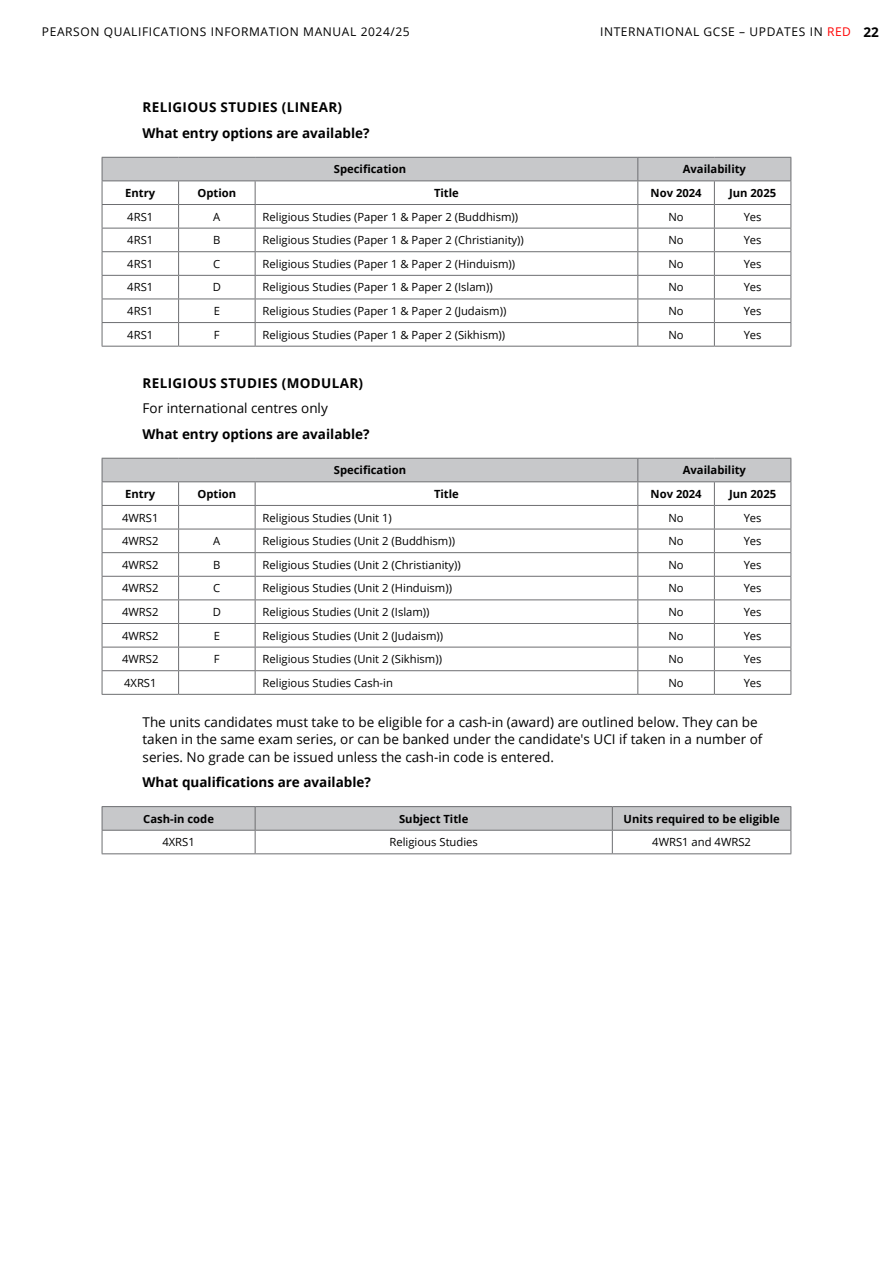
<style>
.page{position:relative;width:893px;height:1263px;background:#fff}
.page>*{position:absolute;margin:0;border:0;box-sizing:border-box;transform-origin:0 0}
.Body_text_with_indent{font:13.5px/17.2px "Open Sans";color:#000}
.Body_text_with_indent-2{font:700 13.5px "Open Sans";color:#000}
.Heading_3_-_Subject{font:700 13.5px "Open Sans";letter-spacing:.025em;color:#000}
.t1{font:12px "Open Sans";letter-spacing:.05em;color:#000}
.table_text_default_tables_title_column{font:11.25px "Open Sans";color:#000}
.table_text_header{font:700 11.25px "Open Sans";color:#000}
.table_text_default_tables{font:11.25px "Open Sans";color:#000}
.s1{color:#f00}
.s2{font-weight:700;font-size:13.5px}
</style>
<div class="page">
<hr style="left:102px;top:346px;width:77px;height:1px;background:#6d6e71">
<hr style="left:179px;top:346px;width:76px;height:1px;background:#6d6e71">
<hr style="left:255px;top:346px;width:383px;height:1px;background:#6d6e71">
<hr style="left:638px;top:346px;width:76px;height:1px;background:#6d6e71">
<hr style="left:714px;top:346px;width:77px;height:1px;background:#6d6e71">
<svg style="left:102px;top:157px;width:689px;height:189px"></svg>
<hr style="left:255px;top:204px;width:383px;height:1px;background:#6d6e71">
<hr style="left:102px;top:694px;width:77px;height:1px;background:#6d6e71">
<hr style="left:179px;top:694px;width:76px;height:1px;background:#6d6e71">
<hr style="left:255px;top:694px;width:383px;height:1px;background:#6d6e71">
<hr style="left:638px;top:694px;width:76px;height:1px;background:#6d6e71">
<hr style="left:714px;top:694px;width:77px;height:1px;background:#6d6e71">
<svg style="left:102px;top:458px;width:689px;height:236px"></svg>
<hr style="left:255px;top:505px;width:383px;height:1px;background:#6d6e71">
<hr style="left:255px;top:853px;width:357px;height:1px;background:#6d6e71">
<hr style="left:255px;top:806px;width:357px;height:1px;background:#6d6e71">
<hr style="left:102px;top:806px;width:153px;height:1px;background:#6d6e71">
<hr style="left:612px;top:806px;width:179px;height:1px;background:#6d6e71">
<hr style="left:612px;top:853px;width:179px;height:1px;background:#6d6e71">
<svg style="left:102px;top:807px;width:689px;height:46px"></svg>
<hr style="left:102px;top:853px;width:153px;height:1px;background:#6d6e71">
<p class="t1" style="left:42px;top:24px;width:369px">PEARSON QUALIFICATIONS INFORMATION MANUAL 2024/25</p>
<p class="t1" style="left:600px;top:24px;width:280px">INTERNATIONAL GCSE – UPDATES IN <span class="s1">RED</span> <span class="s2">22</span></p>
<p class="Heading_3_-_Subject" style="left:143px;top:98px;width:201px">RELIGIOUS STUDIES (LINEAR)</p>
<p class="Body_text_with_indent-2" style="left:143px;top:124px;width:229px">What entry options are available?</p>
<p class="table_text_header" style="left:334px;top:161px;width:74px">Specification</p>
<p class="table_text_header" style="left:683px;top:161px;width:65px">Availability</p>
<p class="table_text_header" style="left:125px;top:185px;width:32px">Entry</p>
<p class="table_text_header" style="left:197px;top:185px;width:40px">Option</p>
<p class="table_text_header" style="left:434px;top:185px;width:26px">Title</p>
<p class="table_text_header" style="left:651px;top:185px;width:53px">Nov 2024</p>
<p class="table_text_header" style="left:729px;top:185px;width:49px">Jun 2025</p>
<p class="table_text_default_tables" style="left:127px;top:209px;width:27px">4RS1</p>
<p class="table_text_default_tables" style="left:213px;top:209px;width:9px">A</p>
<p class="table_text_default_tables_title_column" style="left:263px;top:209px;width:257px">Religious Studies (Paper 1 &amp; Paper 2 (Buddhism))</p>
<p class="table_text_default_tables" style="left:668px;top:209px;width:17px">No</p>
<p class="table_text_default_tables" style="left:744px;top:209px;width:19px">Yes</p>
<p class="table_text_default_tables" style="left:127px;top:232px;width:27px">4RS1</p>
<p class="table_text_default_tables" style="left:213px;top:232px;width:9px">B</p>
<p class="table_text_default_tables_title_column" style="left:263px;top:232px;width:263px">Religious Studies (Paper 1 &amp; Paper 2 (Christianity))</p>
<p class="table_text_default_tables" style="left:668px;top:232px;width:17px">No</p>
<p class="table_text_default_tables" style="left:744px;top:232px;width:19px">Yes</p>
<p class="table_text_default_tables" style="left:127px;top:256px;width:27px">4RS1</p>
<p class="table_text_default_tables" style="left:213px;top:256px;width:9px">C</p>
<p class="table_text_default_tables_title_column" style="left:263px;top:256px;width:254px">Religious Studies (Paper 1 &amp; Paper 2 (Hinduism))</p>
<p class="table_text_default_tables" style="left:668px;top:256px;width:17px">No</p>
<p class="table_text_default_tables" style="left:744px;top:256px;width:19px">Yes</p>
<p class="table_text_default_tables" style="left:127px;top:280px;width:27px">4RS1</p>
<p class="table_text_default_tables" style="left:213px;top:280px;width:10px">D</p>
<p class="table_text_default_tables_title_column" style="left:263px;top:280px;width:232px">Religious Studies (Paper 1 &amp; Paper 2 (Islam))</p>
<p class="table_text_default_tables" style="left:668px;top:280px;width:17px">No</p>
<p class="table_text_default_tables" style="left:744px;top:280px;width:19px">Yes</p>
<p class="table_text_default_tables" style="left:127px;top:303px;width:27px">4RS1</p>
<p class="table_text_default_tables" style="left:214px;top:303px;width:8px">E</p>
<p class="table_text_default_tables_title_column" style="left:263px;top:303px;width:245px">Religious Studies (Paper 1 &amp; Paper 2 (Judaism))</p>
<p class="table_text_default_tables" style="left:668px;top:303px;width:17px">No</p>
<p class="table_text_default_tables" style="left:744px;top:303px;width:19px">Yes</p>
<p class="table_text_default_tables" style="left:127px;top:327px;width:27px">4RS1</p>
<p class="table_text_default_tables" style="left:214px;top:327px;width:7px">F</p>
<p class="table_text_default_tables_title_column" style="left:263px;top:327px;width:244px">Religious Studies (Paper 1 &amp; Paper 2 (Sikhism))</p>
<p class="table_text_default_tables" style="left:668px;top:327px;width:17px">No</p>
<p class="table_text_default_tables" style="left:744px;top:327px;width:19px">Yes</p>
<p class="Heading_3_-_Subject" style="left:143px;top:373px;width:222px">RELIGIOUS STUDIES (MODULAR)</p>
<p class="Body_text_with_indent" style="left:143px;top:399px;width:187px">For international centres only</p>
<p class="Body_text_with_indent-2" style="left:143px;top:425px;width:229px">What entry options are available?</p>
<p class="table_text_header" style="left:334px;top:462px;width:74px">Specification</p>
<p class="table_text_header" style="left:683px;top:462px;width:65px">Availability</p>
<p class="table_text_header" style="left:125px;top:486px;width:32px">Entry</p>
<p class="table_text_header" style="left:197px;top:486px;width:40px">Option</p>
<p class="table_text_header" style="left:434px;top:486px;width:26px">Title</p>
<p class="table_text_header" style="left:651px;top:486px;width:53px">Nov 2024</p>
<p class="table_text_header" style="left:729px;top:486px;width:49px">Jun 2025</p>
<p class="table_text_default_tables" style="left:122px;top:510px;width:38px">4WRS1</p>
<p class="table_text_default_tables_title_column" style="left:263px;top:510px;width:131px">Religious Studies (Unit 1)</p>
<p class="table_text_default_tables" style="left:668px;top:510px;width:17px">No</p>
<p class="table_text_default_tables" style="left:744px;top:510px;width:19px">Yes</p>
<p class="table_text_default_tables" style="left:122px;top:533px;width:38px">4WRS2</p>
<p class="table_text_default_tables" style="left:213px;top:533px;width:9px">A</p>
<p class="table_text_default_tables_title_column" style="left:263px;top:533px;width:194px">Religious Studies (Unit 2 (Buddhism))</p>
<p class="table_text_default_tables" style="left:668px;top:533px;width:17px">No</p>
<p class="table_text_default_tables" style="left:744px;top:533px;width:19px">Yes</p>
<p class="table_text_default_tables" style="left:122px;top:557px;width:38px">4WRS2</p>
<p class="table_text_default_tables" style="left:213px;top:557px;width:9px">B</p>
<p class="table_text_default_tables_title_column" style="left:263px;top:557px;width:200px">Religious Studies (Unit 2 (Christianity))</p>
<p class="table_text_default_tables" style="left:668px;top:557px;width:17px">No</p>
<p class="table_text_default_tables" style="left:744px;top:557px;width:19px">Yes</p>
<p class="table_text_default_tables" style="left:122px;top:581px;width:38px">4WRS2</p>
<p class="table_text_default_tables" style="left:213px;top:581px;width:9px">C</p>
<p class="table_text_default_tables_title_column" style="left:263px;top:581px;width:191px">Religious Studies (Unit 2 (Hinduism))</p>
<p class="table_text_default_tables" style="left:668px;top:581px;width:17px">No</p>
<p class="table_text_default_tables" style="left:744px;top:581px;width:19px">Yes</p>
<p class="table_text_default_tables" style="left:122px;top:604px;width:38px">4WRS2</p>
<p class="table_text_default_tables" style="left:213px;top:604px;width:10px">D</p>
<p class="table_text_default_tables_title_column" style="left:263px;top:604px;width:168px">Religious Studies (Unit 2 (Islam))</p>
<p class="table_text_default_tables" style="left:668px;top:604px;width:17px">No</p>
<p class="table_text_default_tables" style="left:744px;top:604px;width:19px">Yes</p>
<p class="table_text_default_tables" style="left:122px;top:628px;width:38px">4WRS2</p>
<p class="table_text_default_tables" style="left:214px;top:628px;width:8px">E</p>
<p class="table_text_default_tables_title_column" style="left:263px;top:628px;width:182px">Religious Studies (Unit 2 (Judaism))</p>
<p class="table_text_default_tables" style="left:668px;top:628px;width:17px">No</p>
<p class="table_text_default_tables" style="left:744px;top:628px;width:19px">Yes</p>
<p class="table_text_default_tables" style="left:122px;top:651px;width:38px">4WRS2</p>
<p class="table_text_default_tables" style="left:214px;top:651px;width:7px">F</p>
<p class="table_text_default_tables_title_column" style="left:263px;top:651px;width:181px">Religious Studies (Unit 2 (Sikhism))</p>
<p class="table_text_default_tables" style="left:668px;top:651px;width:17px">No</p>
<p class="table_text_default_tables" style="left:744px;top:651px;width:19px">Yes</p>
<p class="table_text_default_tables" style="left:124px;top:675px;width:34px">4XRS1</p>
<p class="table_text_default_tables_title_column" style="left:263px;top:675px;width:132px">Religious Studies Cash-in</p>
<p class="table_text_default_tables" style="left:668px;top:675px;width:17px">No</p>
<p class="table_text_default_tables" style="left:744px;top:675px;width:19px">Yes</p>
<p class="Body_text_with_indent" style="left:143px;top:713px;width:621px">The units candidates must take to be eligible for a cash-in (award) are outlined below. They can be taken in the same exam series, or can be banked under the candidate's UCI if taken in a number of series. No grade can be issued unless the cash-in code is entered.</p>
<p class="Body_text_with_indent-2" style="left:143px;top:773px;width:230px">What qualifications are available?</p>
<p class="table_text_header" style="left:143px;top:811px;width:72px">Cash-in code</p>
<p class="table_text_header" style="left:399px;top:811px;width:71px">Subject Title</p>
<p class="table_text_header" style="left:623px;top:811px;width:158px">Units required to be eligible</p>
<p class="table_text_default_tables_title_column" style="left:162px;top:834px;width:34px">4XRS1</p>
<p class="table_text_default_tables_title_column" style="left:389px;top:834px;width:90px">Religious Studies</p>
<p class="table_text_default_tables_title_column" style="left:652px;top:834px;width:100px">4WRS1 and 4WRS2</p>
</div>
